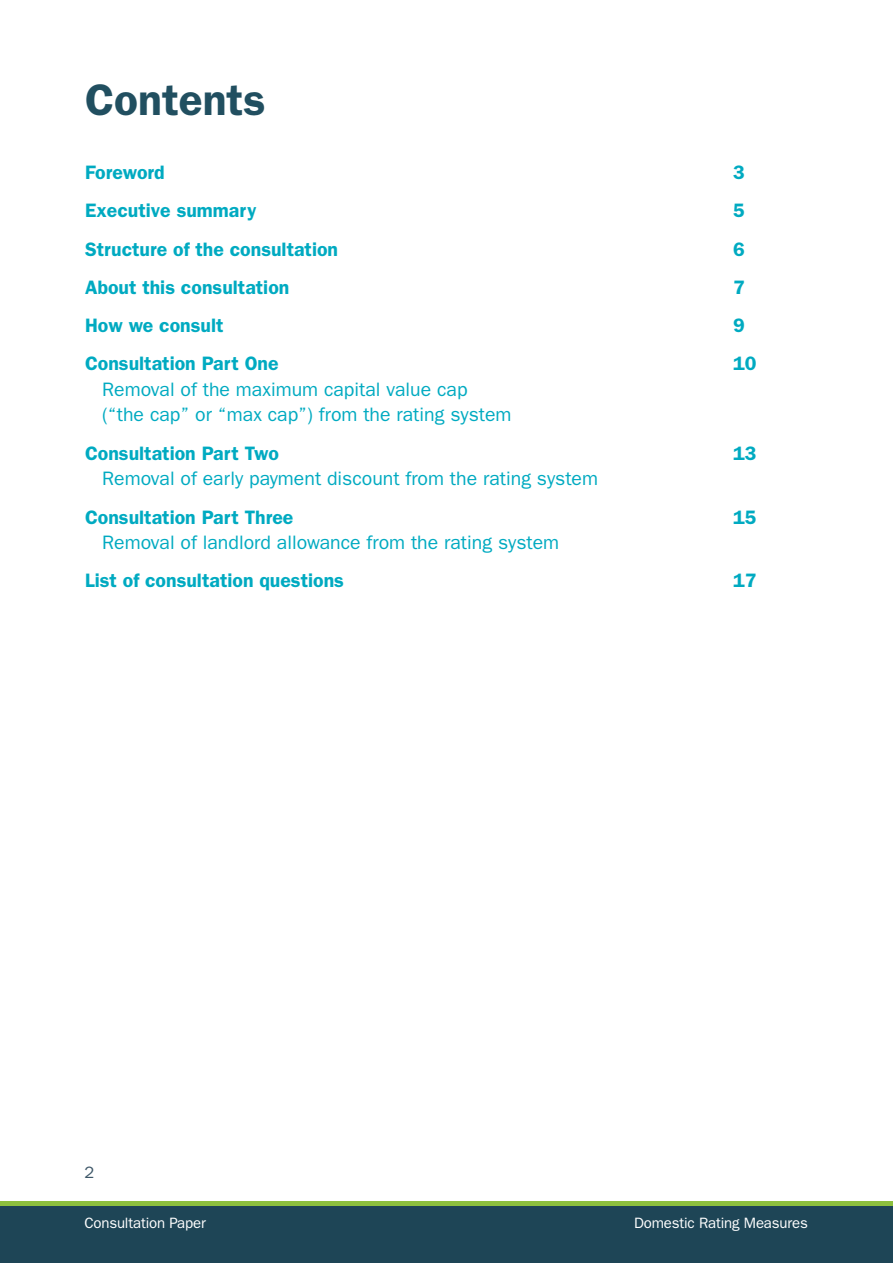
<style>
.page{position:relative;width:893px;height:1263px;background:#fff}
.page>*{position:absolute;margin:0;border:0;box-sizing:border-box;transform-origin:0 0}
.t1{font:600 44.25px "ITC Franklin Gothic Std";color:#214f60}
.t2{font:600 19.5px "ITC Franklin Gothic Std";color:#00aac1}
.t3{font:19.5px/25.5px "ITC Franklin Gothic Std";color:#00aac1}
.t4{font:16.5px "ITC Franklin Gothic Std";color:#3c5667}
.t5{font:15px "ITC Franklin Gothic Std";letter-spacing:-.01em;color:#fff}
</style>
<div class="page">
<div style="left:0;top:1206px;width:893px;height:57px;background:#1e4556"></div>
<div style="left:0;top:1201px;width:893px;height:5px;background:#8cc03e"></div>
<p class="t1" style="left:85px;top:74px;width:182px">Contents</p>
<p class="t2" style="left:85px;top:161px;width:81px">Foreword</p>
<p class="t2" style="left:733px;top:161px;width:13px">3</p>
<p class="t2" style="left:85px;top:199px;width:173px">Executive summary</p>
<p class="t2" style="left:733px;top:199px;width:13px">5</p>
<p class="t2" style="left:85px;top:237px;width:255px">Structure of the consultation</p>
<p class="t2" style="left:733px;top:237px;width:13px">6</p>
<p class="t2" style="left:85px;top:276px;width:206px">About this consultation</p>
<p class="t2" style="left:733px;top:276px;width:13px">7</p>
<p class="t2" style="left:85px;top:314px;width:140px">How we consult</p>
<p class="t2" style="left:733px;top:314px;width:13px">9</p>
<p class="t2" style="left:85px;top:352px;width:195px">Consultation Part One</p>
<p class="t2" style="left:733px;top:352px;width:25px">10</p>
<p class="t3" style="left:102px;top:377px;width:411px">Removal of the maximum capital value cap (“the cap” or “max cap”) from the rating system</p>
<p class="t2" style="left:85px;top:441px;width:196px">Consultation Part Two</p>
<p class="t2" style="left:733px;top:441px;width:25px">13</p>
<p class="t3" style="left:102px;top:466px;width:498px">Removal of early payment discount from the rating system</p>
<p class="t2" style="left:85px;top:505px;width:210px">Consultation Part Three</p>
<p class="t2" style="left:733px;top:505px;width:25px">15</p>
<p class="t3" style="left:102px;top:530px;width:459px">Removal of landlord allowance from the rating system</p>
<p class="t2" style="left:85px;top:569px;width:260px">List of consultation questions</p>
<p class="t2" style="left:733px;top:569px;width:25px">17</p>
<p class="t4" style="left:84px;top:1163px;width:11px">2</p>
<p class="t5" style="left:84px;top:1214px;width:123px">Consultation Paper</p>
<p class="t5" style="left:634px;top:1214px;width:175px">Domestic Rating Measures</p>
</div>
